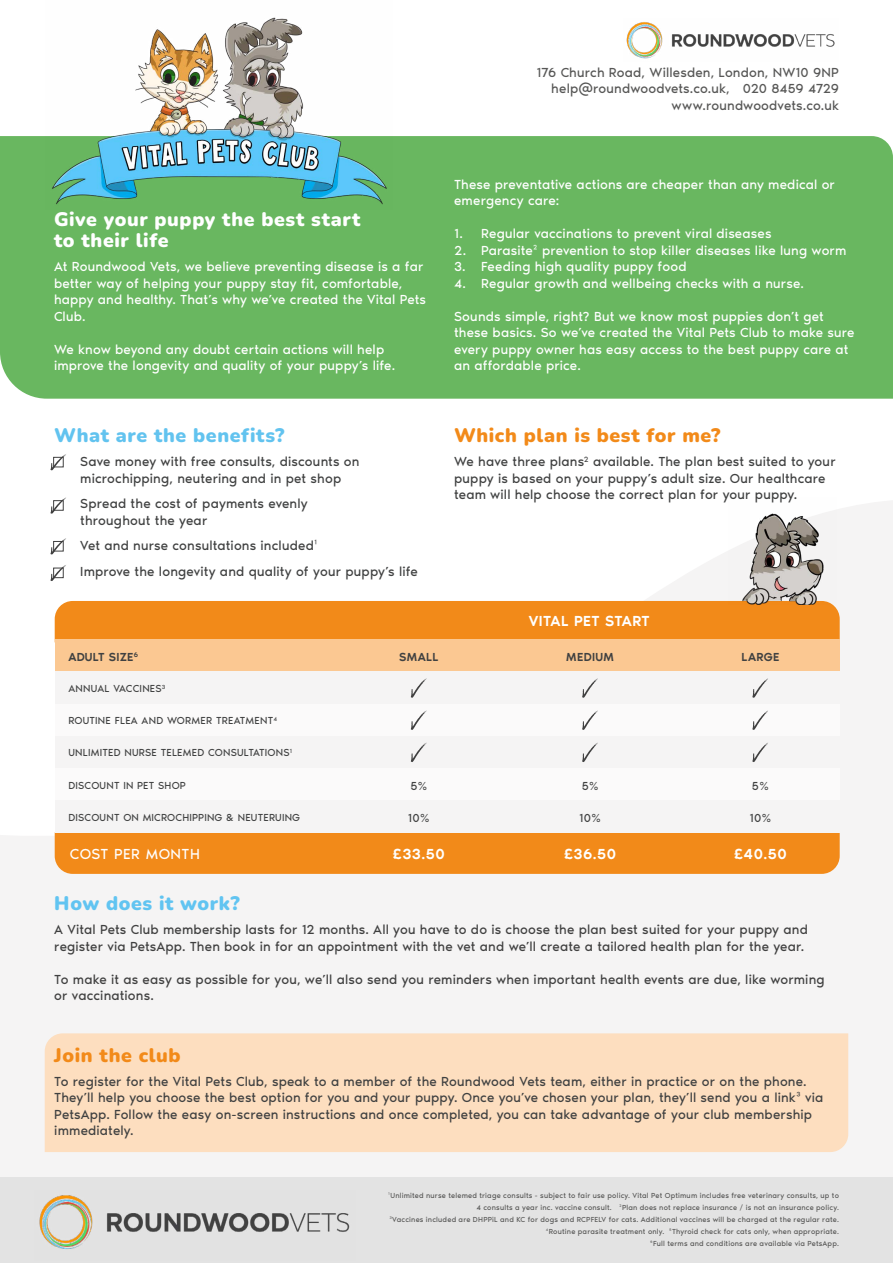
<style>
.page{position:relative;width:893px;height:1263px;background:#fff}
.page>*{position:absolute;margin:0;border:0;box-sizing:border-box;transform-origin:0 0}
.t1{font:900 19.5px/21px "Nunito";letter-spacing:.035em;color:#fff}
.t2{font:900 19.5px "Nunito";letter-spacing:.03em;color:#f28a19}
.t3{font:900 19.5px "Nunito";letter-spacing:.03em;color:#62c3ef}
.t4{font:900 19.5px "Nunito";letter-spacing:.03em;color:#61c4f1}
.t5{font:500 15px "Noir Pro";letter-spacing:.03em;color:#fff}
.t6{font:15px "Noir Pro";letter-spacing:.02em;color:#fff}
.t7{font:13.5px/16.5px "Noir Pro";letter-spacing:.01em;color:#404141}
.t8{font:13.5px/16.5px "Noir Pro";letter-spacing:.01em;color:#fff}
.t9{font:13.5px/16.5px "Noir Pro";letter-spacing:.01em;color:#404040}
.t10{font:13.5px/16.5px "Noir Pro";letter-spacing:.01em;color:#575756;text-align:right}
.t11{font:500 12px "Noir Pro";letter-spacing:.025em;color:#404141}
.t12{font:12px "Noir Pro";color:#404141}
.t13{font:10.5px "Noir Pro";letter-spacing:.02em;color:#404141}
.t14{font:7.5px/12px "Noir Pro";letter-spacing:.025em;color:#575756;text-align:right}
</style>
<div class="page">
<div style="left:0;top:891px;width:893px;height:315px;background:#f5f4f4"></div>
<svg style="left:0;top:501px;width:893px;height:390px"></svg>
<div style="left:0;top:1178px;width:893px;height:85px;background:#e3e3e3"></div>
<div style="left:0;top:136px;width:893px;height:263px;background:#69b760"></div>
<div style="left:55px;top:833px;width:785px;height:41px;background:#f28a19"></div>
<div style="left:55px;top:601px;width:785px;height:39px;background:#f28a19"></div>
<div style="left:55px;top:640px;width:785px;height:32px;background:#fbc892"></div>
<div style="left:55px;top:672px;width:785px;height:32px;background:#f5f4f4"></div>
<div style="left:55px;top:704px;width:785px;height:32px;background:#fbfafa"></div>
<div style="left:55px;top:736px;width:785px;height:32px;background:#f5f4f4"></div>
<div style="left:55px;top:768px;width:785px;height:32px;background:#fbfafa"></div>
<div style="left:55px;top:800px;width:785px;height:33px;background:#f5f4f4"></div>
<svg style="left:411px;top:678px;width:16px;height:20px"></svg>
<svg style="left:411px;top:710px;width:16px;height:20px"></svg>
<svg style="left:582px;top:678px;width:16px;height:20px"></svg>
<svg style="left:582px;top:710px;width:16px;height:20px"></svg>
<svg style="left:752px;top:678px;width:16px;height:20px"></svg>
<svg style="left:752px;top:710px;width:16px;height:20px"></svg>
<svg style="left:582px;top:742px;width:16px;height:20px"></svg>
<svg style="left:752px;top:742px;width:16px;height:20px"></svg>
<svg style="left:411px;top:742px;width:16px;height:20px"></svg>
<svg style="left:50px;top:454px;width:16px;height:16px"></svg>
<svg style="left:50px;top:497px;width:17px;height:17px"></svg>
<svg style="left:50px;top:538px;width:17px;height:16px"></svg>
<svg style="left:50px;top:565px;width:17px;height:16px"></svg>
<img style="left:729px;top:501px;width:107px;height:104px">
<img style="left:46px;top:17px;width:346px;height:192px">
<img style="left:39px;top:1195px;width:311px;height:54px">
<img style="left:626px;top:22px;width:209px;height:37px">
<div style="left:45px;top:1033px;width:803px;height:119px;background:#fddebf"></div>
<h1 class="t1" style="left:54px;top:208px;width:308px">Give your puppy the best start to their life</h1>
<p class="t8" style="left:54px;top:258px;width:374px">At Roundwood Vets, we believe preventing disease is a far better way of helping your puppy stay fit, comfortable, happy and healthy. That’s why we’ve created the Vital Pets Club.</p>
<p class="t8" style="left:54px;top:340px;width:343px">We know beyond any doubt certain actions will help improve the longevity and quality of your puppy’s life.</p>
<h1 class="t3" style="left:54px;top:422px;width:232px">What are the benefits?</h1>
<p class="t7" style="left:80px;top:453px;width:281px">Save money with free consults, discounts on microchipping, neutering and in pet shop</p>
<p class="t7" style="left:80px;top:495px;width:229px">Spread the cost of payments evenly throughout the year</p>
<p class="t7" style="left:80px;top:532px;width:339px;line-height:25.5px">Vet and nurse consultations included¹<br>Improve the longevity and quality of your puppy’s life</p>
<p class="t10" style="left:536px;top:63px;width:304px">176 Church Road, Willesden, London, NW10 9NP help@roundwoodvets.co.uk, 020 8459 4729 www.roundwoodvets.co.uk</p>
<p class="t8" style="left:454px;top:175px;width:382px">These preventative actions are cheaper than any medical or emergency care:</p>
<p class="t8" style="left:454px;top:224px;width:319px">1. Regular vaccinations to prevent viral diseases</p>
<p class="t8" style="left:454px;top:241px;width:394px">2. Parasite² prevention to stop killer diseases like lung worm</p>
<p class="t8" style="left:454px;top:257px;width:234px">3. Feeding high quality puppy food</p>
<p class="t8" style="left:454px;top:274px;width:351px">4. Regular growth and wellbeing checks with a nurse.</p>
<p class="t8" style="left:454px;top:307px;width:402px">Sounds simple, right? But we know most puppies don’t get these basics. So we’ve created the Vital Pets Club to make sure every puppy owner has easy access to the best puppy care at an affordable price.</p>
<h1 class="t2" style="left:454px;top:422px;width:268px">Which plan is best for me?</h1>
<p class="t7" style="left:454px;top:453px;width:383px">We have three plans<sup>2</sup> available. The plan best suited to your puppy is based on your puppy’s adult size. Our healthcare team will help choose the correct plan for your puppy.</p>
<p class="t5" style="left:529px;top:609px;width:122px">VITAL PET START</p>
<p class="t11" style="left:68px;top:647px;width:71px">ADULT SIZE<sup>6</sup></p>
<p class="t13" style="left:68px;top:680px;width:99px">ANNUAL VACCINES<sup>3</sup></p>
<p class="t13" style="left:68px;top:713px;width:210px">ROUTINE FLEA AND WORMER TREATMENT<sup>4</sup></p>
<p class="t13" style="left:68px;top:745px;width:225px">UNLIMITED NURSE TELEMED CONSULTATIONS<sup>1</sup></p>
<p class="t13" style="left:68px;top:777px;width:119px">DISCOUNT IN PET SHOP</p>
<p class="t13" style="left:68px;top:809px;width:233px">DISCOUNT ON MICROCHIPPING &amp; NEUTERUING</p>
<p class="t6" style="left:70px;top:843px;width:131px">COST PER MONTH</p>
<p class="t11" style="left:399px;top:647px;width:41px">SMALL</p>
<p class="t11" style="left:566px;top:647px;width:49px">MEDIUM</p>
<p class="t11" style="left:741px;top:647px;width:40px">LARGE</p>
<p class="t12" style="left:410px;top:776px;width:18px">5%</p>
<p class="t12" style="left:582px;top:776px;width:18px">5%</p>
<p class="t12" style="left:752px;top:776px;width:18px">5%</p>
<p class="t12" style="left:408px;top:808px;width:23px">10%</p>
<p class="t12" style="left:579px;top:808px;width:23px">10%</p>
<p class="t12" style="left:749px;top:808px;width:23px">10%</p>
<p class="t5" style="left:393px;top:842px;width:53px">£33.50</p>
<p class="t5" style="left:564px;top:842px;width:54px">£36.50</p>
<p class="t5" style="left:734px;top:842px;width:54px">£40.50</p>
<h1 class="t4" style="left:54px;top:890px;width:187px">How does it work?</h1>
<p class="t9" style="left:54px;top:921px;width:755px">A Vital Pets Club membership lasts for 12 months. All you have to do is choose the plan best suited for your puppy and register via PetsApp. Then book in for an appointment with the vet and we’ll create a tailored health plan for the year.</p>
<p class="t9" style="left:54px;top:970px;width:772px">To make it as easy as possible for you, we’ll also send you reminders when important health events are due, like worming or vaccinations.</p>
<h1 class="t2" style="left:54px;top:1041px;width:128px">Join the club</h1>
<p class="t7" style="left:54px;top:1072px;width:770px">To register for the Vital Pets Club, speak to a member of the Roundwood Vets team, either in practice or on the phone.<br>They’ll help you choose the best option for you and your puppy. Once you’ve chosen your plan, they’ll send you a link³ via PetsApp. Follow the easy on-screen instructions and once completed, you can take advantage of your club membership immediately.</p>
<p class="t14" style="left:388px;top:1189px;width:453px">¹Unlimited nurse telemed triage consults - subject to fair use policy. Vital Pet Optimum includes free veterinary consults, up to 4 consults a year inc. vaccine consult. ²Plan does not replace insurance / is not an insurance policy.<br>³Vaccines included are DHPPiL and KC for dogs and RCPFELV for cats. Additional vaccines will be charged at the regular rate.<br>⁴Routine parasite treatment only. ⁵Thyroid check for cats only, when appropriate.<br>⁶Full terms and conditions are available via PetsApp.</p>
</div>
